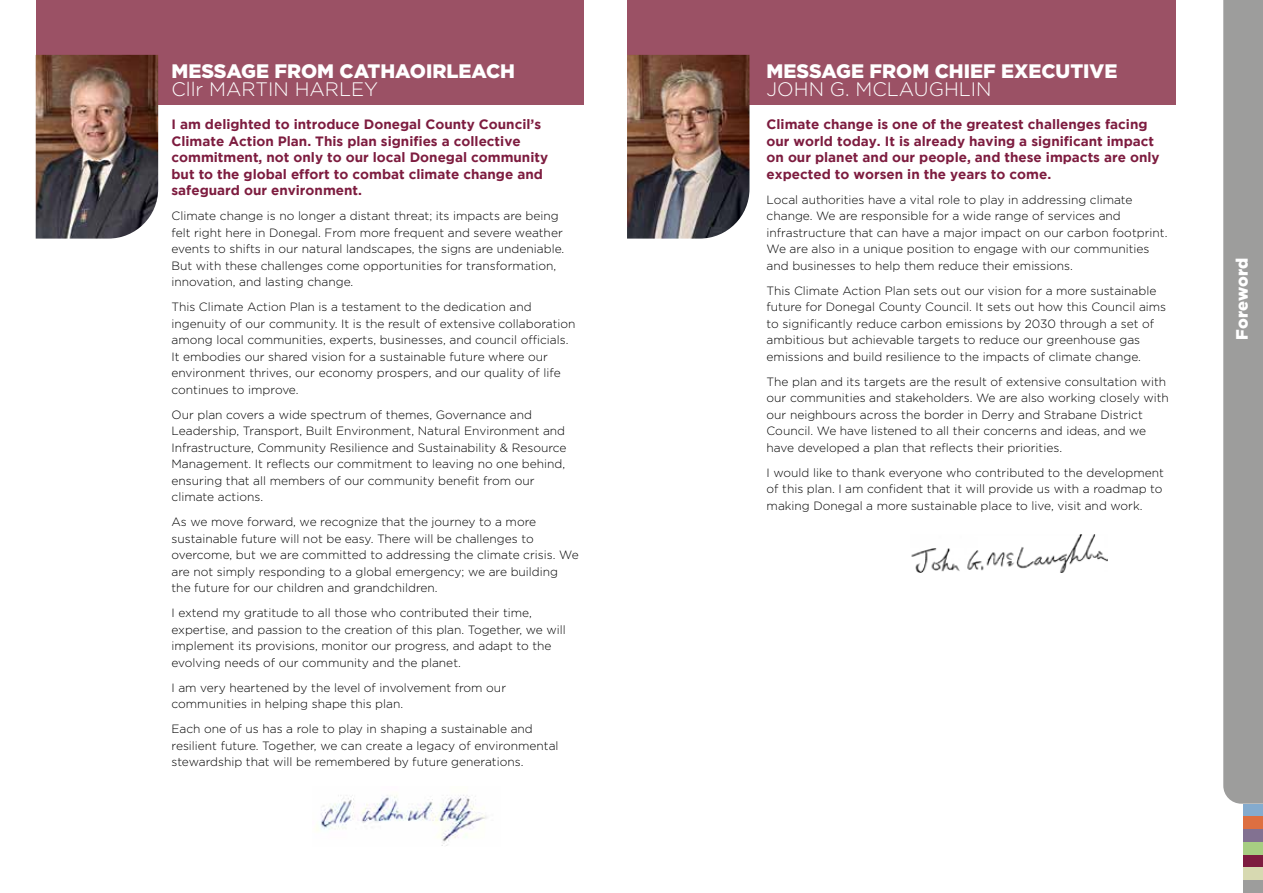
<style>
.page{position:relative;width:1263px;height:893px;background:#fff}
.page>*{position:absolute;margin:0;border:0;box-sizing:border-box;transform-origin:0 0}
.t1{font:900 19.5px "Gotham";color:#fff}
.t2{font:300 19.5px "Gotham";color:#fff}
.t3{font:900 16.5px "Gotham";letter-spacing:.005em;color:#fff}
.t4{font:700 13.5px/16.5px "Gotham";color:#7d1c3f}
.t5{font:300 12px/16.5px "Gotham";color:#000}
</style>
<div class="page">
<svg style="left:1223px;top:0;width:40px;height:804px;background:#a3a3a2"></svg>
<div style="left:1244px;top:880px;width:19px;height:13px;background:#9d9d9c"></div>
<div style="left:1244px;top:804px;width:19px;height:12px;background:#84abce"></div>
<div style="left:1244px;top:816px;width:19px;height:13px;background:#dd6f41"></div>
<div style="left:1244px;top:829px;width:19px;height:13px;background:#827191"></div>
<div style="left:1244px;top:842px;width:19px;height:13px;background:#a7ce82"></div>
<div style="left:1244px;top:855px;width:19px;height:12px;background:#7d1c3f"></div>
<div style="left:1244px;top:867px;width:19px;height:13px;background:#d7d9b1"></div>
<div style="left:36px;top:0;width:548px;height:104px;background:#9b5165"></div>
<div style="left:627px;top:0;width:548px;height:104px;background:#9b5165"></div>
<img style="left:36px;top:55px;width:122px;height:184px">
<img style="left:627px;top:55px;width:122px;height:184px">
<img style="left:911px;top:534px;width:196px;height:38px">
<img style="left:316px;top:795px;width:171px;height:51px">
<h1 class="t1" style="left:171px;top:59px;width:345px">MESSAGE FROM CATHAOIRLEACH</h1>
<h1 class="t2" style="left:171px;top:78px;width:208px">Cllr MARTIN HARLEY</h1>
<p class="t4" style="left:171px;top:116px;width:378px">I am delighted to introduce Donegal County Council’s Climate Action Plan. This plan signifies a collective commitment, not only to our local Donegal community but to the global effort to combat climate change and safeguard our environment.</p>
<p class="t5" style="left:171px;top:207px;width:394px">Climate change is no longer a distant threat; its impacts are being felt right here in Donegal. From more frequent and severe weather events to shifts in our natural landscapes, the signs are undeniable.<br>But with these challenges come opportunities for transformation, innovation, and lasting change.</p>
<p class="t5" style="left:171px;top:298px;width:406px">This Climate Action Plan is a testament to the dedication and ingenuity of our community. It is the result of extensive collaboration among local communities, experts, businesses, and council officials.<br>It embodies our shared vision for a sustainable future where our environment thrives, our economy prospers, and our quality of life continues to improve.</p>
<p class="t5" style="left:171px;top:406px;width:397px">Our plan covers a wide spectrum of themes, Governance and Leadership, Transport, Built Environment, Natural Environment and Infrastructure, Community Resilience and Sustainability &amp; Resource Management. It reflects our commitment to leaving no one behind, ensuring that all members of our community benefit from our climate actions.</p>
<p class="t5" style="left:171px;top:513px;width:409px">As we move forward, we recognize that the journey to a more sustainable future will not be easy. There will be challenges to overcome, but we are committed to addressing the climate crisis. We are not simply responding to a global emergency; we are building the future for our children and grandchildren.</p>
<p class="t5" style="left:171px;top:604px;width:396px">I extend my gratitude to all those who contributed their time, expertise, and passion to the creation of this plan. Together, we will implement its provisions, monitor our progress, and adapt to the evolving needs of our community and the planet.</p>
<p class="t5" style="left:171px;top:679px;width:336px">I am very heartened by the level of involvement from our communities in helping shape this plan.</p>
<p class="t5" style="left:171px;top:720px;width:389px">Each one of us has a role to play in shaping a sustainable and resilient future. Together, we can create a legacy of environmental stewardship that will be remembered by future generations.</p>
<h1 class="t1" style="left:766px;top:59px;width:352px">MESSAGE FROM CHIEF EXECUTIVE</h1>
<h1 class="t2" style="left:766px;top:78px;width:227px">JOHN G. MCLAUGHLIN</h1>
<p class="t4" style="left:766px;top:116px;width:394px">Climate change is one of the greatest challenges facing our world today. It is already having a significant impact on our planet and our people, and these impacts are only expected to worsen in the years to come.</p>
<p class="t5" style="left:766px;top:191px;width:402px">Local authorities have a vital role to play in addressing climate change. We are responsible for a wide range of services and infrastructure that can have a major impact on our carbon footprint.<br>We are also in a unique position to engage with our communities and businesses to help them reduce their emissions.</p>
<p class="t5" style="left:766px;top:282px;width:401px">This Climate Action Plan sets out our vision for a more sustainable future for Donegal County Council. It sets out how this Council aims to significantly reduce carbon emissions by 2030 through a set of ambitious but achievable targets to reduce our greenhouse gas emissions and build resilience to the impacts of climate change.</p>
<p class="t5" style="left:766px;top:373px;width:404px">The plan and its targets are the result of extensive consultation with our communities and stakeholders. We are also working closely with our neighbours across the border in Derry and Strabane District Council. We have listened to all their concerns and ideas, and we have developed a plan that reflects their priorities.</p>
<p class="t5" style="left:766px;top:464px;width:399px">I would like to thank everyone who contributed to the development of this plan. I am confident that it will provide us with a roadmap to making Donegal a more sustainable place to live, visit and work.</p>
<h2 class="t3" style="left:1232px;top:340px;width:83px;rotate:-90deg">Foreword</h2>
</div>
